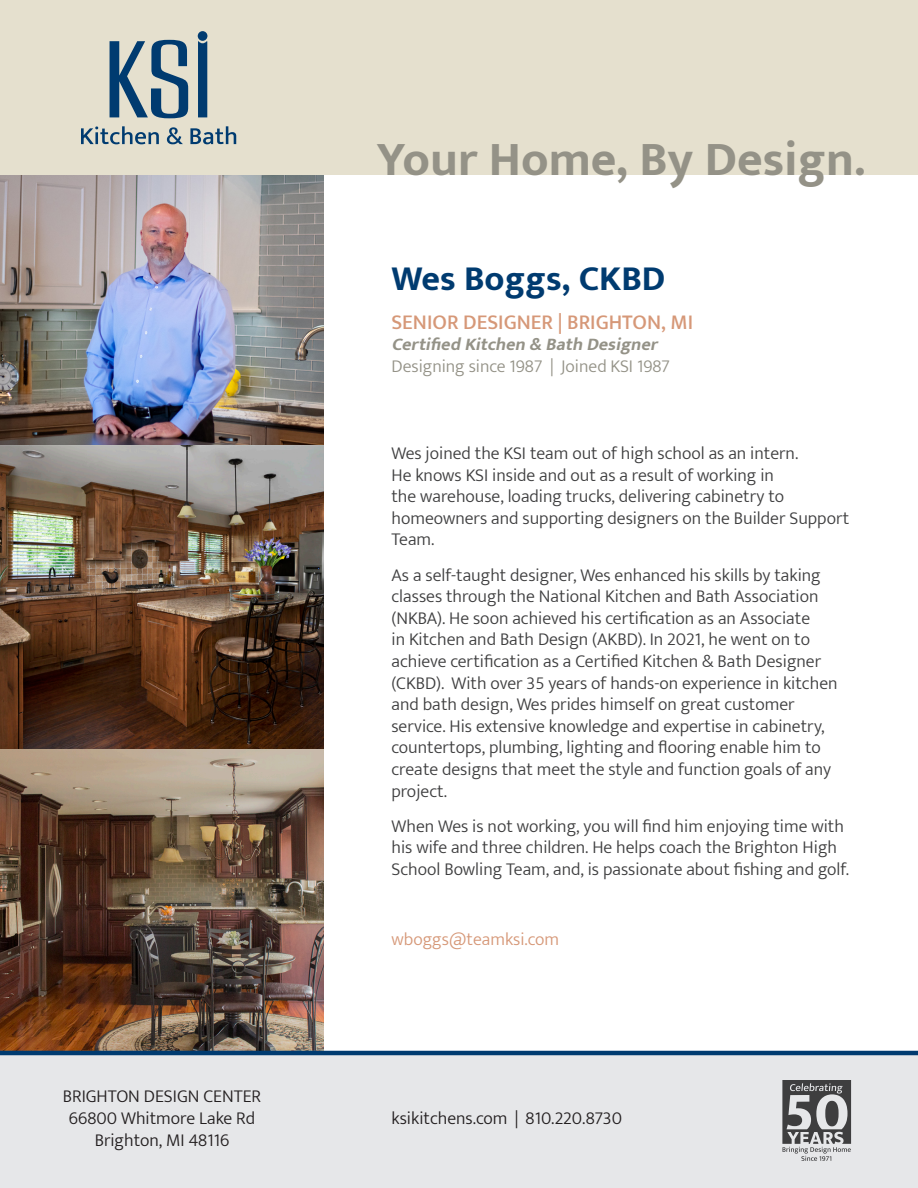
<style>
.page{position:relative;width:918px;height:1188px;background:#fff}
.page>*{position:absolute;margin:0;border:0;box-sizing:border-box;transform-origin:0 0}
.t1{font:700 49.5px "Mukta";color:#949287}
.KSI_body_copy{font:700 36px "Mukta";color:#003b70}
.KSI_body_copy-2{font:500 21px "Mukta";color:#d69878}
.KSI_body_copy-3{font:300 18px/21.6px "Mukta";color:#3e3e3f}
.t2{font:300 18px/21.6px "Mukta";color:#231f20;text-align:center}
.KSI_body_copy-4{font:300 18px/21.6px "Mukta";color:#949287}
.KSI_body_copy-5{font:300 18px "Mukta";color:#d69878}
.s1{font-weight:700;font-style:italic}
</style>
<div class="page">
<img style="left:0;top:176px;width:324px;height:875px">
<div style="left:0;top:0;width:918px;height:176px;background:#e5e0ce"></div>
<svg style="left:110px;top:40px;width:78px;height:78px"></svg>
<svg style="left:198px;top:41px;width:9px;height:76px"></svg>
<div style="left:198px;top:31px;width:9px;height:10px;background:#003b70;border-radius:50%"></div>
<svg style="left:81px;top:126px;width:78px;height:18px"></svg>
<svg style="left:167px;top:127px;width:16px;height:17px"></svg>
<svg style="left:190px;top:126px;width:46px;height:18px"></svg>
<div style="left:0;top:1053px;width:918px;height:135px;background:#e6e7e9"></div>
<svg style="left:782px;top:1080px;width:69px;height:81px"></svg>
<hr style="left:0;top:1051px;width:918px;height:4px;background:#003b70">
<p class="t2" style="left:63px;top:1085px;width:200px">BRIGHTON DESIGN CENTER<br>66800 Whitmore Lake Rd<br>Brighton, MI 48116</p>
<h1 class="t1" style="left:377px;top:129px;width:490px">Your Home, By Design.</h1>
<p class="KSI_body_copy" style="left:392px;top:256px;width:275px">Wes Boggs, CKBD</p>
<p class="KSI_body_copy-2" style="left:392px;top:309px;width:303px">SENIOR DESIGNER | BRIGHTON, MI</p>
<p class="KSI_body_copy-4" style="left:392px;top:333px;width:280px"><span class="s1">Certified Kitchen &amp; Bath Designer<br></span>Designing since 1987 | Joined KSI 1987</p>
<p class="KSI_body_copy-3" style="left:392px;top:442px;width:459px">Wes joined the KSI team out of high school as an intern.<br>He knows KSI inside and out as a result of working in<br>the warehouse, loading trucks, delivering cabinetry to homeowners and supporting designers on the Builder Support Team.</p>
<p class="KSI_body_copy-3" style="left:392px;top:564px;width:448px">As a self-taught designer, Wes enhanced his skills by taking classes through the National Kitchen and Bath Association (NKBA). He soon achieved his certification as an Associate<br>in Kitchen and Bath Design (AKBD). In 2021, he went on to achieve certification as a Certified Kitchen &amp; Bath Designer (CKBD). With over 35 years of hands-on experience in kitchen and bath design, Wes prides himself on great customer service. His extensive knowledge and expertise in cabinetry, countertops, plumbing, lighting and flooring enable him to create designs that meet the style and function goals of any project.</p>
<p class="KSI_body_copy-3" style="left:392px;top:815px;width:459px">When Wes is not working, you will find him enjoying time with his wife and three children. He helps coach the Brighton High<br>School Bowling Team, and, is passionate about fishing and golf.</p>
<p class="KSI_body_copy-5" style="left:392px;top:928px;width:169px">wboggs@teamksi.com</p>
<p class="t2" style="left:392px;top:1107px;width:232px">ksikitchens.com | 810.220.8730</p>
</div>
